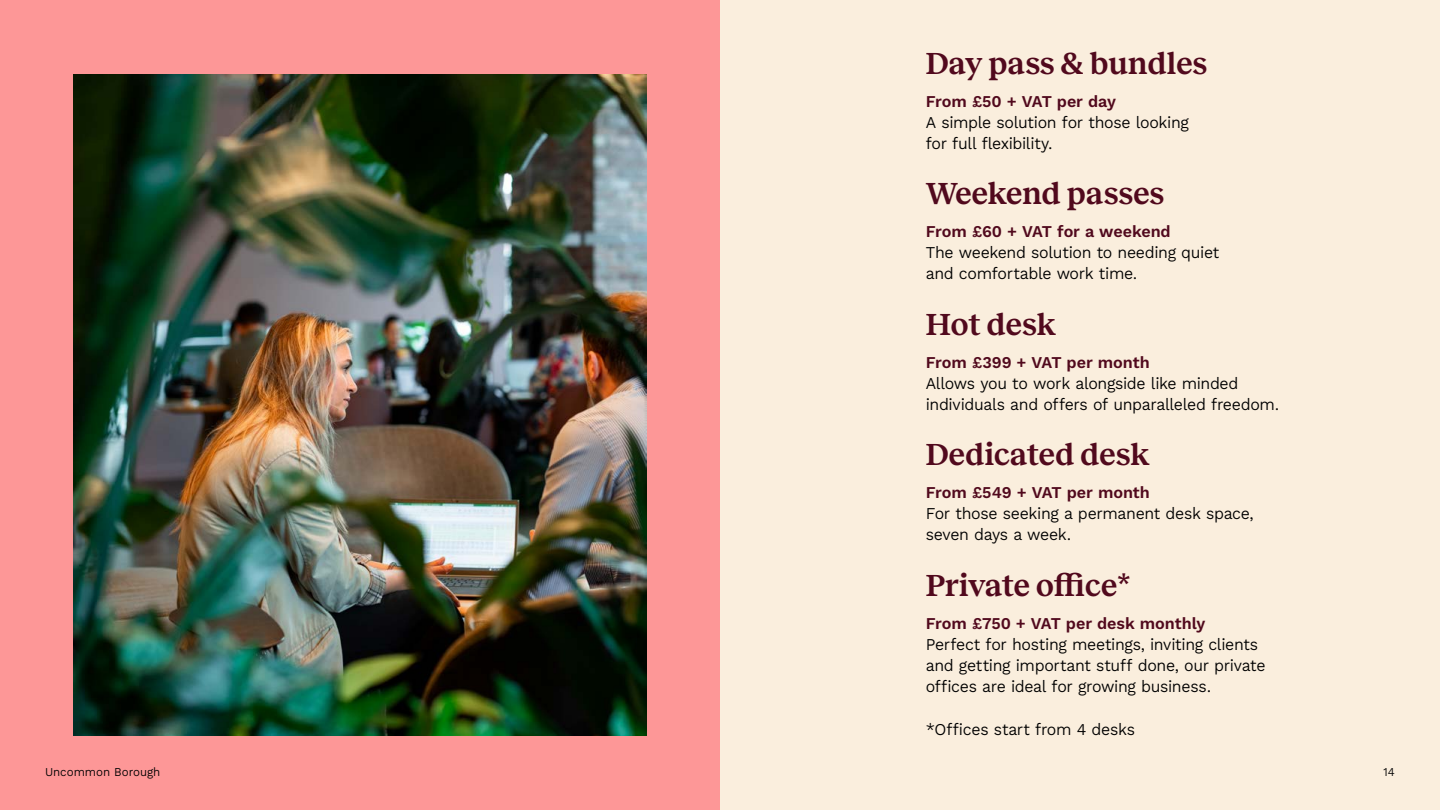
<style>
.page{position:relative;width:1440px;height:810px;background:#faeedd}
.page>*{position:absolute;margin:0;border:0;box-sizing:border-box;transform-origin:0 0}
.t1{font:600 31.5px "Reckless";color:#51091d}
.t2{font:16.5px/21px "Kantumruy Pro";letter-spacing:-.02em;color:#000}
.t3{font:600 16.5px "Kantumruy Pro";letter-spacing:-.005em;color:#51091d}
.t4{font:12px "Kantumruy Pro";color:#000}
</style>
<div class="page">
<div style="left:0;top:0;width:720px;height:810px;background:#fd9797"></div>
<img style="left:73px;top:75px;width:574px;height:660px">
<h1 class="t1" style="left:926px;top:40px;width:283px">Day pass &amp; bundles</h1>
<p class="t3" style="left:926px;top:90px;width:192px">From £50 + VAT per day</p>
<p class="t2" style="left:926px;top:113px;width:265px">A simple solution for those looking for full flexibility.</p>
<h1 class="t1" style="left:926px;top:170px;width:240px">Weekend passes</h1>
<p class="t3" style="left:926px;top:221px;width:247px">From £60 + VAT for a weekend</p>
<p class="t2" style="left:926px;top:243px;width:295px">The weekend solution to needing quiet and comfortable work time.</p>
<h1 class="t1" style="left:926px;top:301px;width:132px">Hot desk</h1>
<p class="t3" style="left:926px;top:351px;width:225px">From £399 + VAT per month</p>
<p class="t2" style="left:926px;top:374px;width:355px">Allows you to work alongside like minded individuals and offers of unparalleled freedom.</p>
<h1 class="t1" style="left:926px;top:431px;width:226px">Dedicated desk</h1>
<p class="t3" style="left:926px;top:482px;width:226px">From £549 + VAT per month</p>
<p class="t2" style="left:926px;top:504px;width:329px">For those seeking a permanent desk space, seven days a week.</p>
<h1 class="t1" style="left:926px;top:562px;width:206px">Private office*</h1>
<p class="t3" style="left:926px;top:612px;width:281px">From £750 + VAT per desk monthly</p>
<p class="t2" style="left:926px;top:635px;width:341px">Perfect for hosting meetings, inviting clients and getting important stuff done, our private offices are ideal for growing business.</p>
<p class="t2" style="left:926px;top:720px;width:211px">*Offices start from 4 desks</p>
<p class="t4" style="left:45px;top:765px;width:117px">Uncommon Borough</p>
<p class="t4" style="left:1384px;top:765px;width:13px">14</p>
</div>
